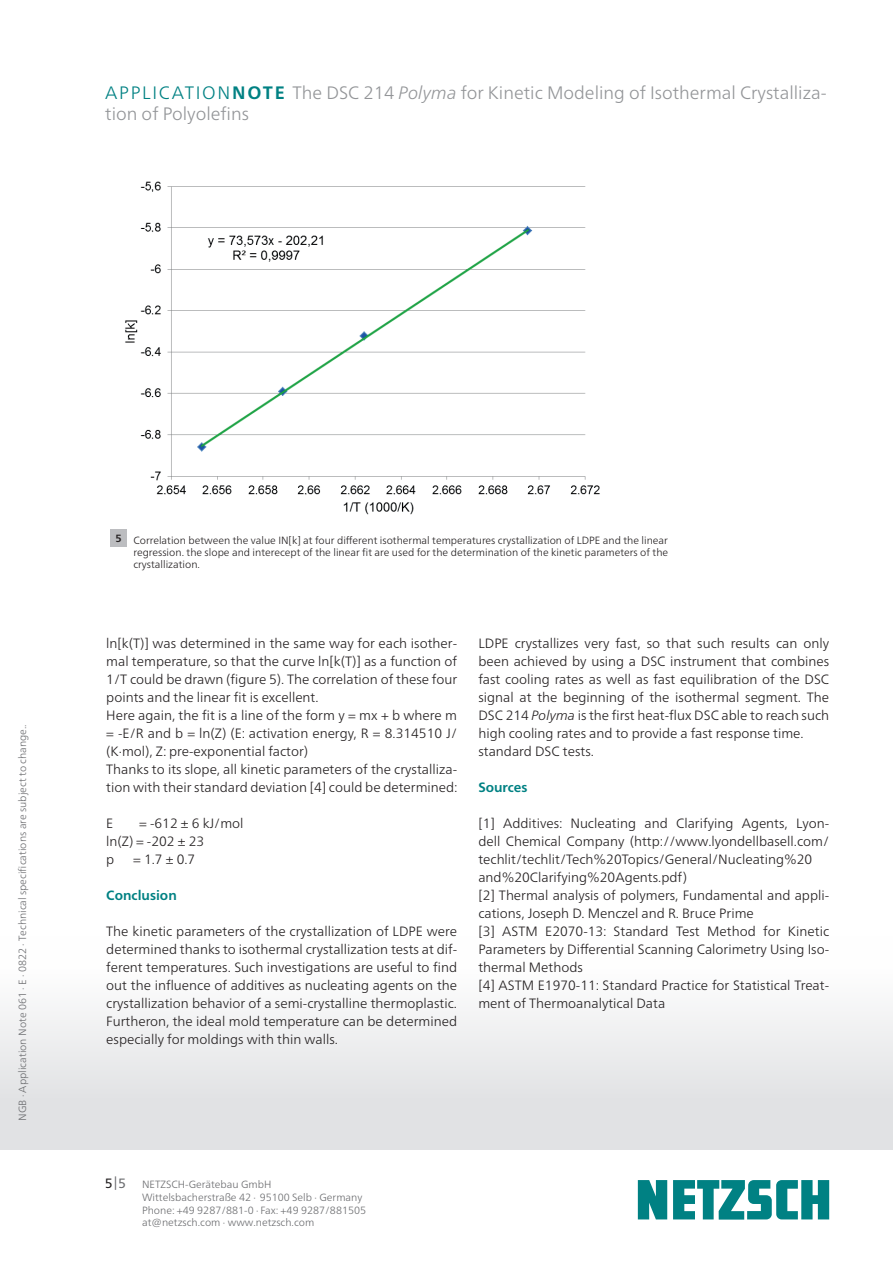
<style>
.page{position:relative;width:893px;height:1263px;background:#fff}
.page>*{position:absolute;margin:0;border:0;box-sizing:border-box;transform-origin:0 0}
.t1{font:300 18px/21px "Frutiger Neue LTW1 G";color:#939598}
.t2{font:300 13.5px/18px "Frutiger Neue LTW1 G";color:#231f20}
.t3{font:700 13.5px "Frutiger Neue LTW1 G";color:#008183}
.t4{font:13.5px "Frutiger Neue LTW1 G";color:#6c6d70}
.t5{font:300 10.5px/12px "Frutiger Neue LTW1 G";color:#231f20;text-align:justify}
.t6{font:300 10.5px/12.8px "Frutiger Neue LTW1 G";color:#6c6d70}
.t7{font:700 10.5px "Frutiger Neue LTW1 G";color:#231f20}
.s1{color:#008183}
.s2{font-weight:700;color:#008183}
.s3{font-style:italic}
.s4{color:#231f20}
</style>
<div class="page">
<svg style="left:638px;top:1180px;width:191px;height:39px"></svg>
<div style="left:110px;top:529px;width:17px;height:17px;background:#bcbdc0"></div>
<img style="left:125px;top:181px;width:475px;height:334px">
<h1 class="t1" style="left:105px;top:82px;width:723px"><span class="s1">APPLICATION</span><span class="s2">NOTE</span> The DSC 214 <span class="s3">Polyma</span> for Kinetic Modeling of Isothermal Crystalliza&shy;tion of Polyolefins</h1>
<p class="t6" style="left:16px;top:1121px;width:398px;rotate:-90deg">NGB · Application Note 061 · E · 0822 · Technical specifications are subject to change..</p>
<p class="t7" style="left:115px;top:532px;width:8px">5</p>
<p class="t5" style="left:133px;top:535px;width:536px">Correlation between the value IN[k] at four different isothermal temperatures crystallization of LDPE and the linear regression. the slope and interecept of the linear fit are used for the determination of the kinetic parameters of the crystallization.</p>
<p class="t2" style="left:106px;top:634px;width:353px">ln[k(T)] was determined in the same way for each isother&shy;mal temperature, so that the curve ln[k(T)] as a function of 1/T could be drawn (figure 5). The correlation of these four points and the linear fit is excellent.<br>Here again, the fit is a line of the form y = mx + b where m = -E/R and b = ln(Z) (E: activation energy, R = 8.314510 J/ (K·mol), Z: pre-exponential factor)<br>Thanks to its slope, all kinetic parameters of the crystalliza&shy;tion with their standard deviation [4] could be determined:</p>
<p class="t2" style="left:106px;top:814px;width:9px">E</p>
<p class="t2" style="left:106px;top:814px;width:139px;text-indent:33px">= -612 ± 6 kJ/mol ln(Z) = -202 ± 23<br>p</p>
<p class="t2" style="left:133px;top:850px;width:64px">= 1.7 ± 0.7</p>
<p class="t3" style="left:106px;top:887px;width:72px">Conclusion</p>
<p class="t2" style="left:106px;top:922px;width:352px;text-align:justify">The kinetic parameters of the crystallization of LDPE were determined thanks to isothermal crystallization tests at dif&shy;ferent temperatures. Such investigations are useful to find out the influence of additives as nucleating agents on the crystallization behavior of a semi-crystalline thermoplastic.<br>Furtheron, the ideal mold temperature can be determined especially for moldings with thin walls.</p>
<p class="t2" style="left:478px;top:634px;width:352px">LDPE crystallizes very fast, so that such results can only been achieved by using a DSC instrument that combines fast cooling rates as well as fast equilibration of the DSC signal at the beginning of the isothermal segment. The DSC 214 <span class="s3">Polyma</span> is the first heat-flux DSC able to reach such high cooling rates and to provide a fast response time. standard DSC tests.</p>
<p class="t3" style="left:478px;top:779px;width:51px">Sources</p>
<p class="t2" style="left:478px;top:814px;width:352px">[1] Additives: Nucleating and Clarifying Agents, Lyon&shy;dell Chemical Company (http://www.lyondellbasell.com/ techlit/techlit/Tech%20Topics/General/Nucleating%20 and%20Clarifying%20Agents.pdf)<br>[2] Thermal analysis of polymers, Fundamental and appli&shy;cations, Joseph D. Menczel and R. Bruce Prime<br>[3] ASTM E2070-13: Standard Test Method for Kinetic Parameters by Differential Scanning Calorimetry Using Iso&shy;thermal Methods<br>[4] ASTM E1970-11: Standard Practice for Statistical Treat&shy;ment of Thermoanalytical Data</p>
<p class="t4" style="left:105px;top:1175px;width:23px"><span class="s4">5</span>|5</p>
<p class="t6" style="left:142px;top:1178px;width:226px">NETZSCH-Gerätebau GmbH Wittelsbacherstraße 42 ∙ 95100 Selb ∙ Germany Phone: +49 9287/881-0 ∙ Fax: +49 9287/881505 at@netzsch.com ∙ www.netzsch.com</p>
</div>
